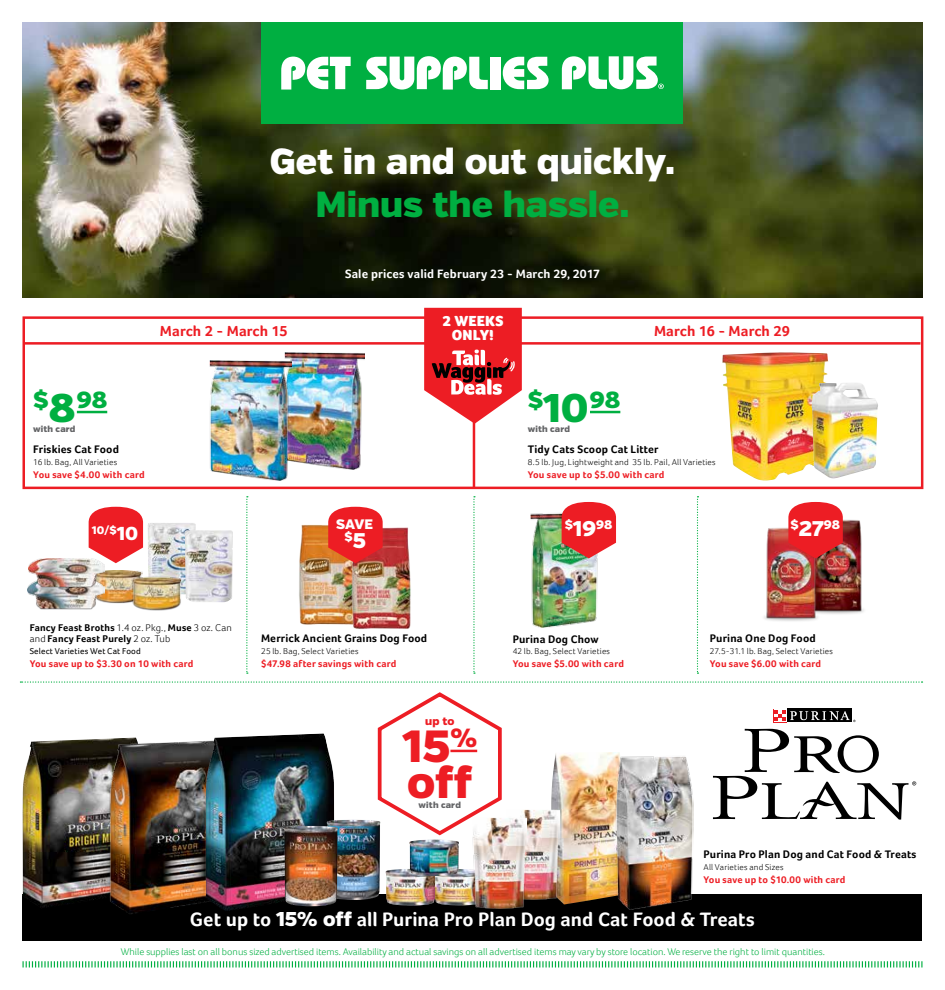
<style>
.page{position:relative;width:945px;height:990px;background:#fff}
.page>*{position:absolute;margin:0;border:0;box-sizing:border-box;transform-origin:0 0}
.t1{font:900 45px/36.2px "Verb";color:#ed1d24}
.t2{font:900 36.25px "Verb";color:#fff}
.t3{font:900 36.25px "Verb";color:#00af41}
.t4{font:900 23.38px "Verb";color:#00af41}
.t5{font:700 20px "Foco";color:#fff}
.t6{font:700 15px "Foco";letter-spacing:.005em;color:#ed1d24}
.t7{font:900 15px/13.8px "Foco";letter-spacing:.005em;color:#fff;text-align:center}
.t8{font:900 13.75px "Verb";color:#fff}
.t9{font:700 12.5px "Foco";letter-spacing:.01em;color:#fff}
.t10{font:900 12.38px "Verb";color:#fff}
.t11{font:700 11.25px "Foco";letter-spacing:.015em;color:#000}
.t12{font:900 11.12px "Verb";color:#ed1d24}
.t13{font:900 10.88px "Verb";color:#fff}
.t14{font:700 10px "Foco";letter-spacing:.02em;color:#ed1d24}
.t15{font:300 10px "Foco";color:#00af41}
.t16{font:700 10px/11.2px "Foco";letter-spacing:.02em;color:#000}
.t17{font:300 8.75px "Foco";letter-spacing:.025em;color:#000}
.t18{font:8.75px "Foco";letter-spacing:.02em;color:#000}
.t19{font:900 8.75px "Verb";letter-spacing:.02em;color:#636466}
.s1{font-size:40px}
.s2{font-size:18.75px}
.s3{font-size:21.25px}
.s4{font-weight:300}
.s5{font-family:"Verb";font-weight:900}
</style>
<div class="page">
<svg style="left:22px;top:961px;width:901px;height:7px"></svg>
<img style="left:22px;top:22px;width:900px;height:276px">
<div style="left:262px;top:22px;width:421px;height:102px;background:#00af41"></div>
<svg style="left:281px;top:57px;width:70px;height:33px"></svg>
<svg style="left:366px;top:56px;width:122px;height:34px"></svg>
<div style="left:490px;top:57px;width:10px;height:32px;background:#fff"></div>
<svg style="left:503px;top:57px;width:46px;height:32px"></svg>
<svg style="left:562px;top:56px;width:102px;height:33px"></svg>
<div style="left:22px;top:895px;width:900px;height:46px;background:#000"></div>
<img style="left:551px;top:752px;width:69px;height:153px">
<img style="left:616px;top:755px;width:78px;height:155px">
<img style="left:821px;top:519px;width:43px;height:95px">
<img style="left:764px;top:527px;width:57px;height:94px">
<img style="left:530px;top:513px;width:68px;height:115px">
<img style="left:299px;top:524px;width:48px;height:101px">
<img style="left:347px;top:527px;width:64px;height:102px">
<svg style="left:713px;top:729px;width:203px;height:91px"></svg>
<div style="left:773px;top:709px;width:14px;height:13px;background:#ed1d24"></div>
<svg style="left:774px;top:709px;width:13px;height:13px"></svg>
<div style="left:788px;top:709px;width:64px;height:13px;background:#000"></div>
<svg style="left:775px;top:710px;width:81px;height:12px"></svg>
<div style="left:22px;top:316px;width:901px;height:173px;border:2px solid #ed1d24"></div>
<hr style="left:24px;top:342px;width:896px;height:3px;background:#ed1d24">
<hr style="left:77px;top:411px;width:30px;height:2px;background:#00af41">
<hr style="left:590px;top:411px;width:30px;height:2px;background:#00af41">
<hr style="left:473px;top:379px;width:2px;height:109px;background:#ed1d24">
<svg style="left:422px;top:307px;width:102px;height:119px"></svg>
<div style="left:427px;top:311px;width:92px;height:34px;background:#ed1d24"></div>
<svg style="left:20px;top:681px;width:903px;height:2px"></svg>
<svg style="left:788px;top:502px;width:55px;height:56px;background:#e53238"></svg>
<svg style="left:562px;top:502px;width:54px;height:56px;background:#e43f41"></svg>
<svg style="left:473px;top:496px;width:2px;height:178px"></svg>
<svg style="left:697px;top:496px;width:2px;height:178px"></svg>
<svg style="left:246px;top:496px;width:2px;height:178px"></svg>
<svg style="left:328px;top:507px;width:55px;height:56px;background:#e83131"></svg>
<img style="left:722px;top:352px;width:106px;height:129px">
<img style="left:812px;top:383px;width:66px;height:95px">
<img style="left:148px;top:523px;width:48px;height:71px">
<img style="left:185px;top:530px;width:48px;height:72px">
<img style="left:105px;top:570px;width:33px;height:33px">
<img style="left:130px;top:571px;width:53px;height:40px">
<svg style="left:89px;top:507px;width:54px;height:56px;background:#ef4046"></svg>
<img style="left:27px;top:587px;width:78px;height:22px">
<img style="left:28px;top:558px;width:77px;height:30px">
<img style="left:520px;top:809px;width:40px;height:91px">
<img style="left:22px;top:739px;width:57px;height:169px">
<img style="left:79px;top:737px;width:127px;height:177px">
<img style="left:206px;top:733px;width:129px;height:178px">
<img style="left:327px;top:820px;width:54px;height:80px">
<img style="left:284px;top:826px;width:54px;height:80px">
<img style="left:284px;top:352px;width:80px;height:117px">
<img style="left:210px;top:361px;width:81px;height:119px">
<img style="left:436px;top:869px;width:36px;height:36px">
<img style="left:386px;top:869px;width:50px;height:37px">
<img style="left:409px;top:840px;width:50px;height:36px">
<svg style="left:376px;top:692px;width:126px;height:146px"></svg>
<hr style="left:450px;top:750px;width:27px;height:2px;background:#ed1d24">
<img style="left:472px;top:817px;width:54px;height:92px">
<h2 class="t2" style="left:270px;top:139px;width:407px">Get in and out quickly.</h2>
<h2 class="t3" style="left:315px;top:183px;width:316px">Minus the hassle.</h2>
<h3 class="t6" style="left:160px;top:322px;width:129px">March 2 - March 15</h3>
<h3 class="t4" style="left:33px;top:386px;width:75px">$<span class="s1">8</span>98</h3>
<p class="t19" style="left:33px;top:423px;width:44px">with card</p>
<p class="t11" style="left:33px;top:443px;width:87px">Friskies Cat Food</p>
<p class="t17" style="left:33px;top:457px;width:85px">16 lb. Bag, All Varieties</p>
<p class="t14" style="left:33px;top:469px;width:113px">You save $4.00 with card</p>
<p class="t13" style="left:92px;top:523px;width:48px">10/$<span class="s2">10</span></p>
<h3 class="t9" style="left:345px;top:266px;width:256px">Sale prices valid February 23 - March 29, 2017</h3>
<h3 class="t7" style="left:443px;top:314px;width:62px">2 WEEKS<br>ONLY!</h3>
<h3 class="t4" style="left:528px;top:386px;width:94px">$<span class="s1">10</span>98</h3>
<p class="t19" style="left:528px;top:423px;width:44px">with card</p>
<h3 class="t6" style="left:654px;top:322px;width:137px">March 16 - March 29</h3>
<h3 class="t8" style="left:336px;top:516px;width:38px">SAVE</h3>
<h3 class="t10" style="left:344px;top:529px;width:23px">$<span class="s3">5</span></h3>
<p class="t11" style="left:528px;top:443px;width:132px">Tidy Cats Scoop Cat Litter</p>
<p class="t17" style="left:528px;top:457px;width:189px">8.5 lb. Jug, Lightweight and 35 lb. Pail, All Varieties</p>
<p class="t14" style="left:528px;top:469px;width:138px">You save up to $5.00 with card</p>
<h3 class="t10" style="left:565px;top:517px;width:49px">$<span class="s3">19</span>98</h3>
<h3 class="t10" style="left:791px;top:517px;width:51px">$<span class="s3">27</span>98</h3>
<p class="t16" style="left:30px;top:622px;width:204px">Fancy Feast Broths <span class="s4">1.4 oz. Pkg.,</span> Muse <span class="s4">3 oz. Can and</span> Fancy Feast Purely <span class="s4">2 oz. Tub</span></p>
<p class="t18" style="left:30px;top:646px;width:113px">Select Varieties Wet Cat Food</p>
<p class="t14" style="left:30px;top:658px;width:165px">You save up to $3.30 on 10 with card</p>
<p class="t11" style="left:261px;top:632px;width:168px">Merrick Ancient Grains Dog Food</p>
<p class="t17" style="left:261px;top:646px;width:99px">25 lb. Bag, Select Varieties</p>
<p class="t14" style="left:261px;top:658px;width:137px">$47.98 after savings with card</p>
<p class="t12" style="left:425px;top:714px;width:31px">up to</p>
<h1 class="t1" style="left:402px;top:729px;width:76px">15<sup>% </sup>off</h1>
<p class="t19" style="left:419px;top:800px;width:44px">with card</p>
<p class="t11" style="left:513px;top:633px;width:87px">Purina Dog Chow</p>
<p class="t17" style="left:513px;top:646px;width:99px">42 lb. Bag, Select Varieties</p>
<p class="t14" style="left:513px;top:658px;width:113px">You save $5.00 with card</p>
<p class="t11" style="left:710px;top:632px;width:107px">Purina One Dog Food</p>
<p class="t17" style="left:710px;top:646px;width:125px">27.5-31.1 lb. Bag, Select Varieties</p>
<p class="t14" style="left:710px;top:658px;width:113px">You save $6.00 with card</p>
<p class="t11" style="left:704px;top:847px;width:214px">Purina Pro Plan Dog and Cat Food &amp; Treats</p>
<p class="t17" style="left:704px;top:862px;width:82px">All Varieties and Sizes</p>
<p class="t14" style="left:704px;top:873px;width:144px">You save up to $10.00 with card</p>
<h3 class="t5" style="left:190px;top:908px;width:566px">Get up to <span class="s5">15% off</span> all Purina Pro Plan Dog and Cat Food &amp; Treats</h3>
<p class="t15" style="left:121px;top:946px;width:706px">While supplies last on all bonus sized advertised items. Availability and actual savings on all advertised items may vary by store location. We reserve the right to limit quantities.</p>
</div>
